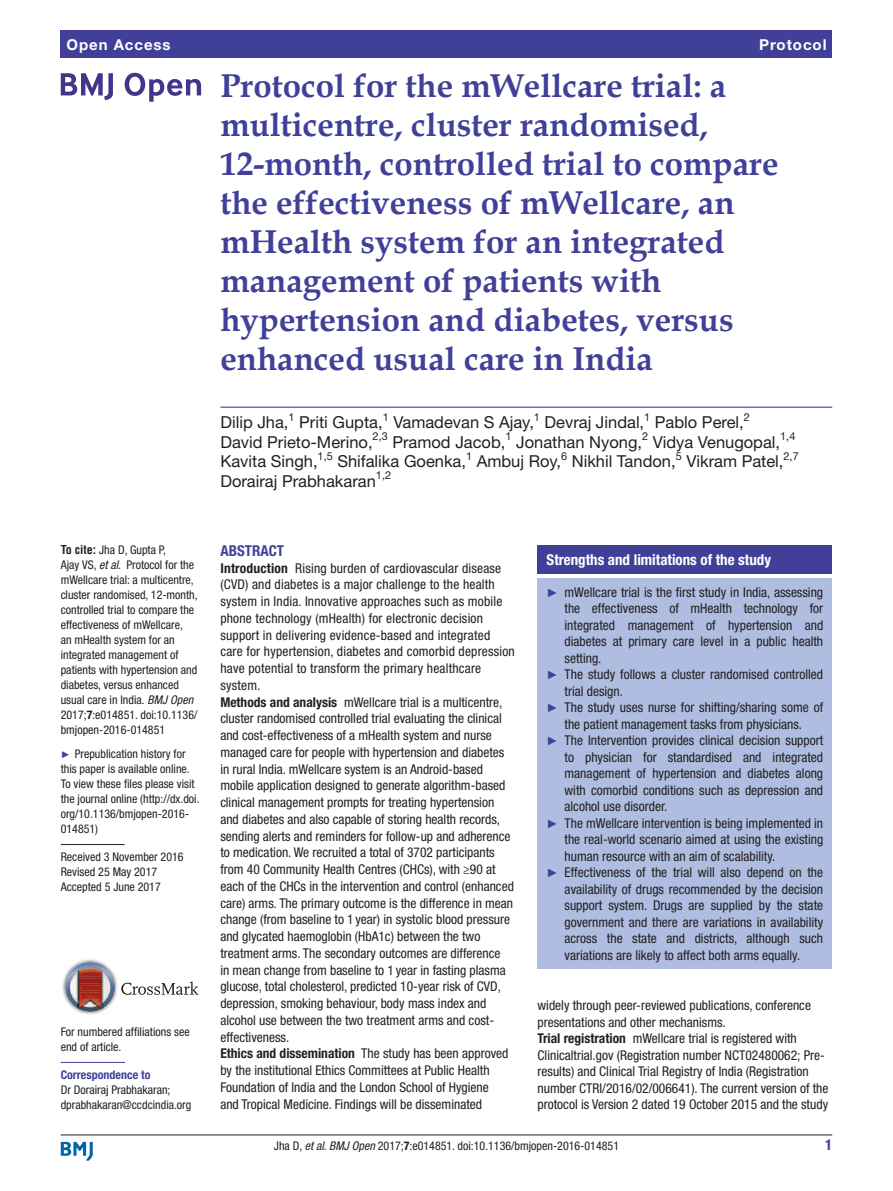
<style>
.page{position:relative;width:893px;height:1191px;background:#fff}
.page>*{position:absolute;margin:0;border:0;box-sizing:border-box;transform-origin:0 0}
.t1{font:700 33px/39px "Book Antiqua";color:#414099}
.t2{font:16.5px/19.5px "Helvetica Neue LT Std";color:#231f20}
.t3{font:700 condensed 15px "Helvetica Neue LT Std";color:#fff}
.t4{font:700 15px "Helvetica Neue LT Std";letter-spacing:.065em;color:#fff}
.t5{font:700 condensed 15px "Helvetica Neue LT Std";color:#414099}
.t6{font:condensed 13.5px/16.8px "Helvetica Neue LT Std";color:#231f20}
.t7{font:condensed 12px/15px "Helvetica Neue LT Std";color:#231f20}
.t8{font:700 condensed 12px "Helvetica Neue LT Std";color:#414099}
.t9{font:10.95px "Helvetica Neue LT Std";color:#231f20}
.s1{font-family:"Helvetica LT Std";font-weight:700}
.s2{font-style:italic}
.s3{font-weight:700}
.s4{font-family:"Arial";font-stretch:normal;font-size:9.75px;color:#414099}
.s5{font-family:"Arial";font-stretch:normal;font-size:12px;color:#414099}
</style>
<div class="page">
<hr style="left:61px;top:1134px;width:771px;height:1px;background:#231f20">
<svg style="left:61px;top:1141px;width:32px;height:19px"></svg>
<div style="left:61px;top:31px;width:771px;height:27px;background:#414099"></div>
<hr style="left:220px;top:406px;width:612px;height:2px;background:#414099">
<hr style="left:61px;top:844px;width:64px;height:1px;background:#231f20">
<hr style="left:61px;top:1062px;width:64px;height:1px;background:#414099">
<svg style="left:61px;top:73px;width:52px;height:27px"></svg>
<svg style="left:125px;top:73px;width:76px;height:29px"></svg>
<img style="left:62px;top:959px;width:55px;height:55px">
<svg style="left:66px;top:962px;width:49px;height:49px;background:#a78689"></svg>
<svg style="left:121px;top:981px;width:78px;height:13px"></svg>
<div style="left:538px;top:545px;width:294px;height:29px;background:#414099"></div>
<div style="left:538px;top:578px;width:294px;height:390px;background:#afbde1"></div>
<p class="t4" style="left:66px;top:35px;width:106px">Open Access</p>
<p class="t4" style="left:759px;top:35px;width:69px">Protocol</p>
<p class="t1" style="left:220px;top:66px;width:560px">Protocol for the mWellcare trial: a multicentre, cluster randomised, 12-month, controlled trial to compare the effectiveness of mWellcare, an mHealth system for an integrated management of patients with hypertension and diabetes, versus enhanced usual care in India</p>
<p class="t2" style="left:220px;top:412px;width:70px">Dilip Jha,</p>
<p class="t9" style="left:289px;top:410px;width:8px">1</p>
<p class="t2" style="left:299px;top:412px;width:85px">Priti Gupta,</p>
<p class="t9" style="left:383px;top:410px;width:8px">1</p>
<p class="t2" style="left:393px;top:412px;width:142px">Vamadevan S Ajay,</p>
<p class="t9" style="left:534px;top:410px;width:8px">1</p>
<p class="t2" style="left:545px;top:412px;width:101px">Devraj Jindal,</p>
<p class="t9" style="left:644px;top:410px;width:8px">1</p>
<p class="t2" style="left:655px;top:412px;width:90px">Pablo Perel,</p>
<p class="t9" style="left:744px;top:410px;width:8px">2</p>
<p class="t2" style="left:220px;top:432px;width:580px">David Prieto-Merino,<sup>2,3</sup> Pramod Jacob,<sup>1</sup> Jonathan Nyong,<sup>2</sup> Vidya Venugopal,<sup>1,4<br></sup>Kavita Singh,<sup>1,5</sup> Shifalika Goenka,<sup>1</sup> Ambuj Roy,<sup>6</sup> Nikhil Tandon,<sup>5</sup> Vikram Patel,<sup>2,7<br></sup>Dorairaj Prabhakaran</p>
<p class="t9" style="left:376px;top:469px;width:17px">1,2</p>
<p class="t7" style="left:61px;top:542px;width:138px"><span class="s1">To cite:</span> Jha D, Gupta P,<br>Ajay VS, <span class="s2">et al</span>. Protocol for the mWellcare trial: a multicentre, cluster randomised, 12-month, controlled trial to compare the effectiveness of mWellcare,<br>an mHealth system for an integrated management of patients with hypertension and diabetes, versus enhanced usual care in India. <span class="s2">BMJ Open<br></span>2017;<span class="s3">7</span>:e014851. doi:10.1136/ bmjopen-2016-014851</p>
<p class="t7" style="left:61px;top:746px;width:140px"><span class="s4">►</span> Prepublication history for this paper is available online.<br>To view these files please visit the journal online (http://dx.doi. org/10.1136/bmjopen-2016-<br>014851)</p>
<p class="t7" style="left:61px;top:849px;width:124px">Received 3 November 2016<br>Revised 25 May 2017<br>Accepted 5 June 2017</p>
<p class="t7" style="left:61px;top:1024px;width:130px">For numbered affiliations see end of article.</p>
<p class="t8" style="left:61px;top:1067px;width:91px">Correspondence to</p>
<p class="t7" style="left:61px;top:1082px;width:132px">Dr Dorairaj Prabhakaran; dprabhakaran@ccdcindia.org</p>
<p class="t5" style="left:220px;top:541px;width:65px">Abstract</p>
<p class="t6" style="left:220px;top:559px;width:296px"><span class="s3">Introduction</span> Rising burden of cardiovascular disease (CVD) and diabetes is a major challenge to the health system in India. Innovative approaches such as mobile phone technology (mHealth) for electronic decision support in delivering evidence-based and integrated care for hypertension, diabetes and comorbid depression have potential to transform the primary healthcare system.<br><span class="s3">Methods and analysis</span> mWellcare trial is a multicentre, cluster randomised controlled trial evaluating the clinical and cost-effectiveness of a mHealth system and nurse managed care for people with hypertension and diabetes in rural India. mWellcare system is an Android-based mobile application designed to generate algorithm-based clinical management prompts for treating hypertension and diabetes and also capable of storing health records, sending alerts and reminders for follow-up and adherence to medication. We recruited a total of 3702 participants from 40 Community Health Centres (CHCs), with ≥90 at each of the CHCs in the intervention and control (enhanced care) arms. The primary outcome is the difference in mean change (from baseline to 1 year) in systolic blood pressure and glycated haemoglobin (HbA1c) between the two treatment arms. The secondary outcomes are difference<br>in mean change from baseline to 1 year in fasting plasma glucose, total cholesterol, predicted 10-year risk of CVD, depression, smoking behaviour, body mass index and alcohol use between the two treatment arms and cost&shy;effectiveness.<br><span class="s3">Ethics and dissemination</span> The study has been approved by the institutional Ethics Committees at Public Health Foundation of India and the London School of Hygiene<br>and Tropical Medicine. Findings will be disseminated</p>
<p class="t3" style="left:547px;top:550px;width:226px">Strengths and limitations of the study</p>
<p class="t6" style="left:547px;top:583px;width:278px"><span class="s5">►</span> mWellcare trial is the first study in India, assessing</p>
<p class="t6" style="left:565px;top:600px;width:260px">the effectiveness of mHealth technology for</p>
<p class="t6" style="left:565px;top:616px;width:260px">integrated management of hypertension and</p>
<p class="t6" style="left:565px;top:633px;width:260px">diabetes at primary care level in a public health</p>
<p class="t6" style="left:565px;top:649px;width:38px">setting.</p>
<p class="t6" style="left:547px;top:666px;width:278px"><span class="s5">►</span> The study follows a cluster randomised controlled</p>
<p class="t6" style="left:565px;top:682px;width:60px">trial design.</p>
<p class="t6" style="left:547px;top:699px;width:278px"><span class="s5">►</span> The study uses nurse for shifting/sharing some of</p>
<p class="t6" style="left:565px;top:715px;width:239px">the patient management tasks from physicians.</p>
<p class="t6" style="left:547px;top:732px;width:278px"><span class="s5">►</span> The Intervention provides clinical decision support</p>
<p class="t6" style="left:565px;top:748px;width:260px">to physician for standardised and integrated</p>
<p class="t6" style="left:565px;top:765px;width:260px">management of hypertension and diabetes along</p>
<p class="t6" style="left:565px;top:781px;width:260px">with comorbid conditions such as depression and</p>
<p class="t6" style="left:565px;top:798px;width:104px">alcohol use disorder.</p>
<p class="t6" style="left:547px;top:814px;width:278px"><span class="s5">►</span> The mWellcare intervention is being implemented in</p>
<p class="t6" style="left:565px;top:831px;width:260px">the real-world scenario aimed at using the existing</p>
<p class="t6" style="left:565px;top:847px;width:212px">human resource with an aim of scalability.</p>
<p class="t6" style="left:547px;top:864px;width:278px"><span class="s5">►</span> Effectiveness of the trial will also depend on the</p>
<p class="t6" style="left:565px;top:880px;width:260px">availability of drugs recommended by the decision</p>
<p class="t6" style="left:565px;top:897px;width:260px">support system. Drugs are supplied by the state</p>
<p class="t6" style="left:565px;top:913px;width:260px">government and there are variations in availability</p>
<p class="t6" style="left:565px;top:930px;width:260px">across the state and districts, although such</p>
<p class="t6" style="left:565px;top:946px;width:237px">variations are likely to affect both arms equally.</p>
<p class="t6" style="left:538px;top:997px;width:292px">widely through peer-reviewed publications, conference presentations and other mechanisms.<br><span class="s3">Trial registration</span> mWellcare trial is registered with Clinicaltrial.gov (Registration number NCT02480062; Pre&shy;results) and Clinical Trial Registry of India (Registration number CTRI/2016/02/006641). The current version of the protocol is Version 2 dated 19 October 2015 and the study</p>
<p class="t7" style="left:274px;top:1137px;width:347px">Jha D, <span class="s2">et al</span>. <span class="s2">BMJ Open</span> 2017;<span class="s3">7</span>:e014851. doi:10.1136/bmjopen-2016-014851</p>
<p class="t5" style="left:825px;top:1135px;width:9px">1</p>
</div>
